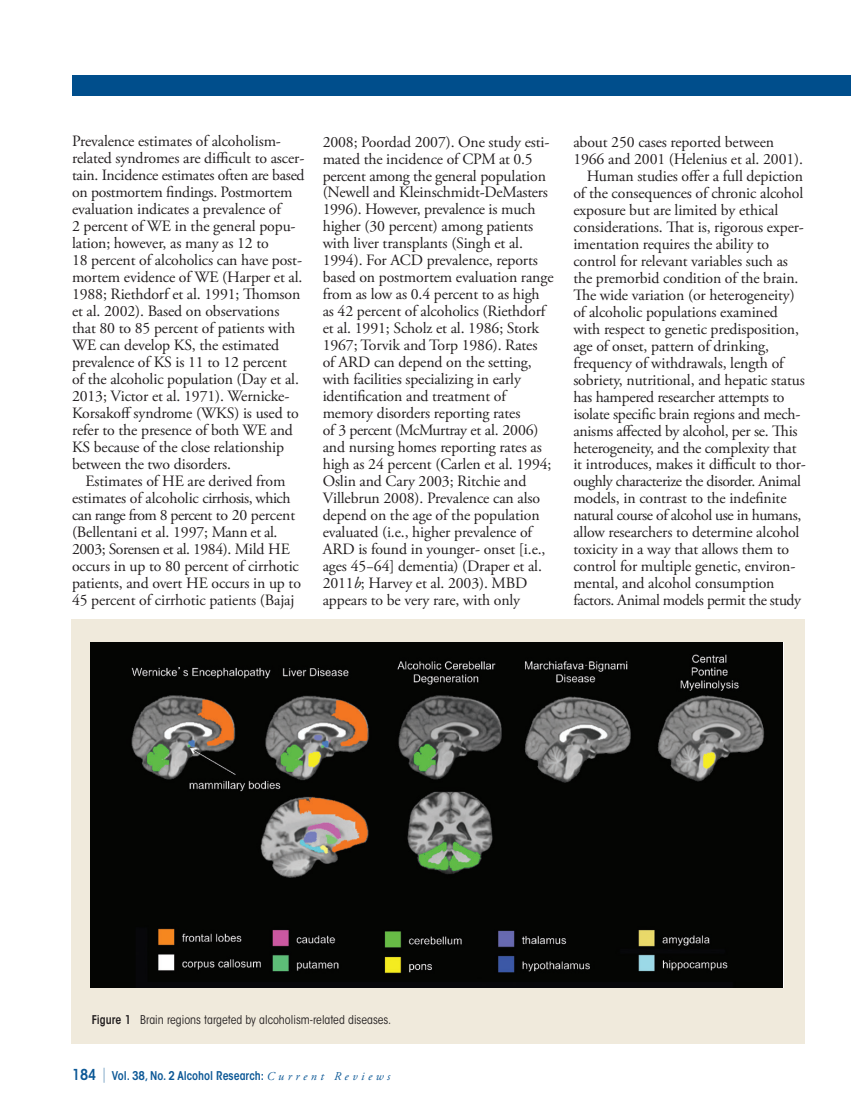
<style>
.page{position:relative;width:851px;height:1107px;background:#fff}
.page>*{position:absolute;margin:0;border:0;box-sizing:border-box;transform-origin:0 0}
.t1{font:15.75px/17px "Adobe Garamond Pro";letter-spacing:-.01em;color:#231f20}
.t2{font:condensed 12px "ITC Avant Garde Std";color:#231f20}
.t3{font:600 condensed 12px "ITC Avant Garde Std";color:#0c5896}
.s1{font-style:italic}
.s2{font-weight:600}
.s3{font-size:15px}
.s4{font-weight:200;font-size:15px}
.s5{font-family:"Adobe Garamond Pro";font-weight:400;font-style:italic;font-stretch:normal}
</style>
<div class="page">
<svg style="left:850px;top:76px;width:1px;height:20px"></svg>
<div style="left:72px;top:76px;width:778px;height:20px;background:#004e8c"></div>
<div style="left:71px;top:619px;width:733px;height:425px;background:#f0eadc"></div>
<img style="left:90px;top:642px;width:692px;height:346px">
<p class="t1" style="left:72px;top:134px;width:234px">Prevalence estimates of alcoholism&shy;related syndromes are difficult to ascer&shy;tain. Incidence estimates often are based on postmortem findings. Postmortem evaluation indicates a prevalence of<br>2 percent of WE in the general popu&shy;lation; however, as many as 12 to<br>18 percent of alcoholics can have post&shy;mortem evidence of WE (Harper et al.<br>1988; Riethdorf et al. 1991; Thomson et al. 2002). Based on observations that 80 to 85 percent of patients with WE can develop KS, the estimated prevalence of KS is 11 to 12 percent<br>of the alcoholic population (Day et al.<br>2013; Victor et al. 1971). Wernicke-Korsakoff syndrome (WKS) is used to refer to the presence of both WE and KS because of the close relationship between the two disorders.</p>
<p class="t1" style="left:72px;top:473px;width:230px;text-indent:13px">Estimates of HE are derived from estimates of alcoholic cirrhosis, which can range from 8 percent to 20 percent (Bellentani et al. 1997; Mann et al.<br>2003; Sorensen et al. 1984). Mild HE occurs in up to 80 percent of cirrhotic patients, and overt HE occurs in up to 45 percent of cirrhotic patients (Bajaj</p>
<p class="t1" style="left:323px;top:134px;width:232px">2008; Poordad 2007). One study esti&shy;mated the incidence of CPM at 0.5 percent among the general population (Newell and Kleinschmidt-DeMasters 1996). However, prevalence is much higher (30 percent) among patients with liver transplants (Singh et al.<br>1994). For ACD prevalence, reports based on postmortem evaluation range from as low as 0.4 percent to as high as 42 percent of alcoholics (Riethdorf et al. 1991; Scholz et al. 1986; Stork 1967; Torvik and Torp 1986). Rates<br>of ARD can depend on the setting, with facilities specializing in early identification and treatment of memory disorders reporting rates<br>of 3 percent (McMurtray et al. 2006) and nursing homes reporting rates as high as 24 percent (Carlen et al. 1994; Oslin and Cary 2003; Ritchie and Villebrun 2008). Prevalence can also depend on the age of the population evaluated (i.e., higher prevalence of ARD is found in younger- onset [i.e., ages 45−64] dementia) (Draper et al.<br>2011<span class="s1">b</span>; Harvey et al. 2003). MBD appears to be very rare, with only</p>
<p class="t1" style="left:573px;top:134px;width:231px">about 250 cases reported between<br>1966 and 2001 (Helenius et al. 2001).</p>
<p class="t1" style="left:573px;top:168px;width:234px;text-indent:13px">Human studies offer a full depiction of the consequences of chronic alcohol exposure but are limited by ethical considerations. That is, rigorous exper&shy;imentation requires the ability to control for relevant variables such as the premorbid condition of the brain.<br>The wide variation (or heterogeneity) of alcoholic populations examined with respect to genetic predisposition, age of onset, pattern of drinking, frequency of withdrawals, length of sobriety, nutritional, and hepatic status has hampered researcher attempts to isolate specific brain regions and mech&shy;anisms affected by alcohol, per se. This heterogeneity, and the complexity that it introduces, makes it difficult to thor&shy;oughly characterize the disorder. Animal models, in contrast to the indefinite natural course of alcohol use in humans, allow researchers to determine alcohol toxicity in a way that allows them to control for multiple genetic, environ&shy;mental, and alcohol consumption factors. Animal models permit the study</p>
<p class="t2" style="left:92px;top:1012px;width:301px"><span class="s2">Figure 1</span> Brain regions targeted by alcoholism-related diseases.</p>
<p class="t3" style="left:72px;top:1068px;width:320px"><span class="s3">184</span> <span class="s4">|</span> Vol. 38, No. 2 Alcohol Research: <span class="s5">C u r r e n t R e v i e w s</span></p>
</div>
